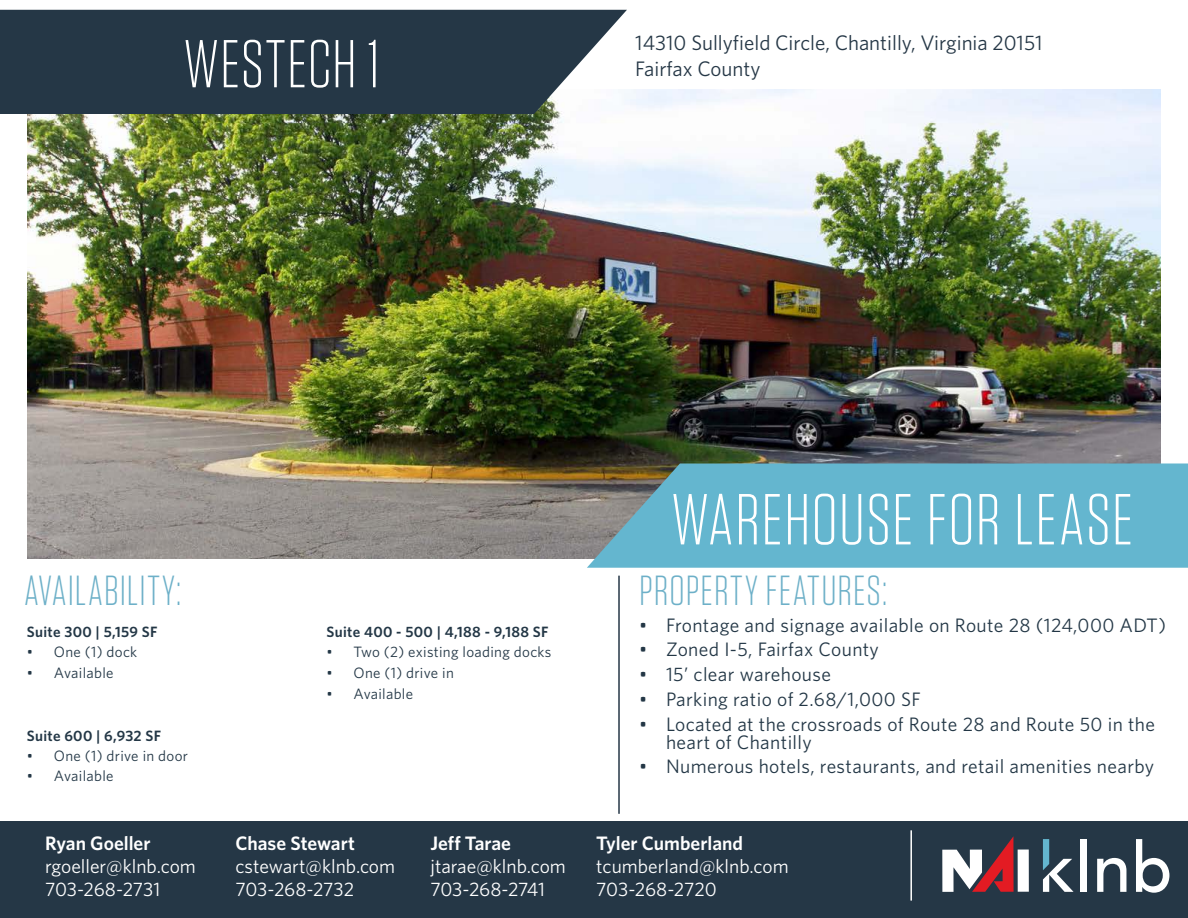
<style>
.page{position:relative;width:1188px;height:918px;background:#fff}
.page>*{position:absolute;margin:0;border:0;box-sizing:border-box;transform-origin:0 0}
.t1{font:300 72px "Tungsten";letter-spacing:.015em;color:#fff}
.t2{font:300 70.5px "Tungsten";letter-spacing:.005em;color:#fff}
.t3{font:300 67.5px "Tungsten";letter-spacing:.01em;color:#fff}
.t4{font:300 42px "Tungsten";letter-spacing:.03em;color:#6db0c8}
.t5{font:21px "Whitney";color:#253746}
.t6{font:19.5px/18px "Whitney";letter-spacing:.02em;color:#233746}
.t7{font:19.5px/23.4px "Whitney";color:#fff}
.t8{font:600 19.5px "Whitney";color:#fff}
.t9{font:15px "Whitney";letter-spacing:.02em;color:#233746}
.t10{font:600 15px "Whitney";letter-spacing:.02em;color:#233746}
</style>
<div class="page">
<div style="left:0;top:822px;width:1188px;height:96px;background:#253746"></div>
<hr style="left:910px;top:830px;width:2px;height:71px;background:#fff">
<div style="left:1018px;top:850px;width:11px;height:42px;background:#fff"></div>
<svg style="left:942px;top:836px;width:72px;height:56px"></svg>
<svg style="left:1043px;top:839px;width:31px;height:53px"></svg>
<div style="left:1080px;top:839px;width:7px;height:53px;background:#fff"></div>
<svg style="left:1097px;top:858px;width:29px;height:34px"></svg>
<svg style="left:1136px;top:839px;width:33px;height:54px"></svg>
<img style="left:27px;top:90px;width:1134px;height:468px">
<svg style="left:0;top:10px;width:627px;height:104px;background:#344553"></svg>
<hr style="left:618px;top:576px;width:2px;height:238px;background:#253746">
<svg style="left:587px;top:463px;width:601px;height:105px;background:#66b0c6"></svg>
<h3 class="t3" style="left:183px;top:30px;width:198px">WESTECH 1</h3>
<p class="t5" style="left:635px;top:29px;width:409px">14310 Sullyfield Circle, Chantilly, Virginia 20151</p>
<p class="t5" style="left:635px;top:54px;width:127px">Fairfax County</p>
<h2 class="t2" style="left:850px;top:466px;width:287px">FLEX FOR LEASE</h2>
<h1 class="t1" style="left:671px;top:483px;width:464px">WAREHOUSE FOR LEASE</h1>
<h3 class="t4" style="left:24px;top:569px;width:158px">AVAILABILITY:</h3>
<h3 class="t4" style="left:639px;top:569px;width:249px">PROPERTY FEATURES:</h3>
<p class="t10" style="left:27px;top:622px;width:132px">Suite 300 | 5,159 SF</p>
<p class="t9" style="left:27px;top:642px;width:112px">• One (1) dock</p>
<p class="t9" style="left:27px;top:663px;width:88px">• Available</p>
<p class="t10" style="left:27px;top:725px;width:136px">Suite 600 | 6,932 SF</p>
<p class="t9" style="left:27px;top:746px;width:163px">• One (1) drive in door</p>
<p class="t9" style="left:27px;top:766px;width:88px">• Available</p>
<p class="t8" style="left:45px;top:830px;width:107px">Ryan Goeller</p>
<p class="t7" style="left:45px;top:854px;width:152px">rgoeller@klnb.com<br>703-268-2731</p>
<p class="t10" style="left:327px;top:622px;width:224px">Suite 400 - 500 | 4,188 - 9,188 SF</p>
<p class="t9" style="left:327px;top:642px;width:226px">• Two (2) existing loading docks</p>
<p class="t9" style="left:327px;top:663px;width:129px">• One (1) drive in</p>
<p class="t9" style="left:327px;top:684px;width:88px">• Available</p>
<p class="t8" style="left:235px;top:830px;width:121px">Chase Stewart</p>
<p class="t7" style="left:235px;top:854px;width:161px">cstewart@klnb.com<br>703-268-2732</p>
<p class="t8" style="left:430px;top:830px;width:82px">Jeff Tarae</p>
<p class="t7" style="left:430px;top:854px;width:137px">jtarae@klnb.com<br>703-268-2741</p>
<p class="t6" style="left:639px;top:615px;width:528px">• Frontage and signage available on Route 28 (124,000 ADT)</p>
<p class="t6" style="left:639px;top:640px;width:241px">• Zoned I-5, Fairfax County</p>
<p class="t6" style="left:639px;top:665px;width:194px">• 15’ clear warehouse</p>
<p class="t6" style="left:639px;top:690px;width:283px">• Parking ratio of 2.68/1,000 SF</p>
<p class="t6" style="left:666px;top:714px;width:491px;text-indent:-27px">• Located at the crossroads of Route 28 and Route 50 in the heart of Chantilly</p>
<p class="t6" style="left:639px;top:757px;width:517px">• Numerous hotels, restaurants, and retail amenities nearby</p>
<p class="t8" style="left:596px;top:830px;width:148px">Tyler Cumberland</p>
<p class="t7" style="left:596px;top:854px;width:194px">tcumberland@klnb.com<br>703-268-2720</p>
</div>
